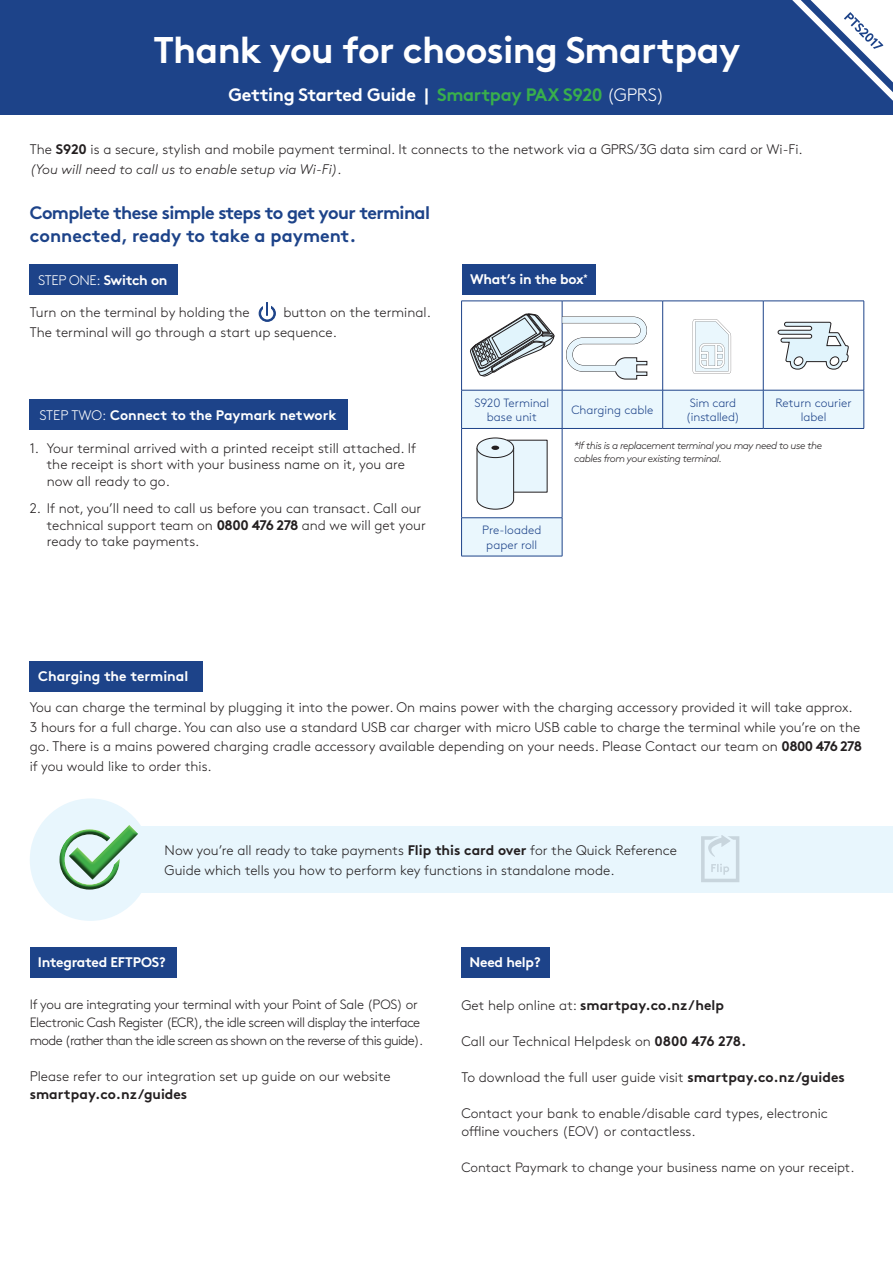
<style>
.page{position:relative;width:893px;height:1263px;background:#fff}
.page>*{position:absolute;margin:0;border:0;box-sizing:border-box;transform-origin:0 0}
.t1{font:700 37.2px "Brown";letter-spacing:-.02em;color:#fff}
.t2{font:700 18px/22.5px "Brown";letter-spacing:-.035em;color:#1d4389}
.t3{font:700 18px "Brown";letter-spacing:-.02em;color:#fff}
.t4{font:300 13.8px/19.5px "Brown Std";color:#231f20}
.t5{font:700 13.8px "Brown";letter-spacing:-.01em;color:#fff}
.t6{font:italic 300 13.8px "Brown";color:#231f20}
.t7{font:700 13.8px "Brown";color:#231f20}
.t8{font:300 13.8px "Brown Std";letter-spacing:-.02em;color:#fff}
.t9{font:300 13.5px/18px "Brown Std";letter-spacing:-.04em;color:#231f20}
.t10{font:300 13.5px "Brown Std";color:#231f20}
.t11{font:300 12px/14.4px "Brown Std";color:#1d4389;text-align:center}
.t12{font:italic 300 10.5px/12.6px "Brown";letter-spacing:-.04em;color:#231f20}
.s1{color:#39af4c}
.s2{font-family:"Brown Std";font-weight:300}
.s3{font-family:"Brown";font-weight:700}
</style>
<div class="page">
<div style="left:0;top:0;width:893px;height:115px;background:#1d4389"></div>
<div style="left:138px;top:826px;width:755px;height:67px;background:#e8f6fd"></div>
<div style="left:461px;top:947px;width:89px;height:30px;background:#1d4389"></div>
<div style="left:30px;top:947px;width:146px;height:30px;background:#1d4389"></div>
<div style="left:462px;top:264px;width:133px;height:30px;background:#1d4389"></div>
<svg style="left:462px;top:391px;width:402px;height:165px"></svg>
<hr style="left:461px;top:301px;width:101px;height:1px;background:#1d4389">
<hr style="left:461px;top:301px;width:1px;height:89px;background:#1d4389">
<hr style="left:562px;top:301px;width:101px;height:1px;background:#1d4389">
<hr style="left:562px;top:301px;width:1px;height:89px;background:#1d4389">
<hr style="left:663px;top:301px;width:100px;height:1px;background:#1d4389">
<hr style="left:662px;top:301px;width:1px;height:89px;background:#1d4389">
<hr style="left:763px;top:301px;width:101px;height:1px;background:#1d4389">
<hr style="left:763px;top:301px;width:1px;height:89px;background:#1d4389">
<hr style="left:864px;top:301px;width:1px;height:89px;background:#1d4389">
<hr style="left:461px;top:390px;width:101px;height:1px;background:#1d4389">
<hr style="left:461px;top:390px;width:1px;height:38px;background:#1d4389">
<hr style="left:562px;top:390px;width:101px;height:1px;background:#1d4389">
<hr style="left:562px;top:390px;width:1px;height:38px;background:#1d4389">
<hr style="left:663px;top:390px;width:100px;height:1px;background:#1d4389">
<hr style="left:662px;top:390px;width:1px;height:38px;background:#1d4389">
<hr style="left:763px;top:390px;width:101px;height:1px;background:#1d4389">
<hr style="left:763px;top:390px;width:1px;height:38px;background:#1d4389">
<hr style="left:864px;top:390px;width:1px;height:38px;background:#1d4389">
<hr style="left:461px;top:428px;width:101px;height:1px;background:#1d4389">
<hr style="left:461px;top:429px;width:1px;height:89px;background:#1d4389">
<hr style="left:562px;top:428px;width:101px;height:1px;background:#1d4389">
<hr style="left:562px;top:429px;width:1px;height:89px;background:#1d4389">
<hr style="left:663px;top:428px;width:100px;height:1px;background:#1d4389">
<hr style="left:763px;top:428px;width:101px;height:1px;background:#1d4389">
<hr style="left:461px;top:517px;width:101px;height:1px;background:#1d4389">
<hr style="left:461px;top:518px;width:1px;height:38px;background:#1d4389">
<hr style="left:562px;top:518px;width:1px;height:38px;background:#1d4389">
<hr style="left:461px;top:556px;width:101px;height:1px;background:#1d4389">
<svg style="left:778px;top:322px;width:71px;height:48px"></svg>
<div style="left:30px;top:798px;width:121px;height:123px;background:#e8f6fd;border-radius:50%"></div>
<svg style="left:46px;top:800px;width:94px;height:100px"></svg>
<svg style="left:701px;top:835px;width:38px;height:47px"></svg>
<div style="left:30px;top:264px;width:148px;height:30px;background:#1d4389"></div>
<div style="left:30px;top:400px;width:318px;height:30px;background:#1d4389"></div>
<svg style="left:258px;top:302px;width:18px;height:20px"></svg>
<div style="left:30px;top:661px;width:173px;height:30px;background:#1d4389"></div>
<svg style="left:470px;top:313px;width:178px;height:66px"></svg>
<svg style="left:693px;top:319px;width:38px;height:55px"></svg>
<div style="left:477px;top:438px;width:37px;height:20px;border:1px solid #231f20;border-radius:50%"></div>
<svg style="left:477px;top:440px;width:70px;height:69px;background:#dfeaf0"></svg>
<svg style="left:792px;top:0;width:101px;height:101px"></svg>
<p class="t1" style="left:153px;top:20px;width:588px">Thank you for choosing Smartpay</p>
<p class="t3" style="left:229px;top:80px;width:437px">Getting Started Guide | <span class="s1">Smartpay PAX S920</span> <span class="s2">(GPRS)</span></p>
<p class="t4" style="left:30px;top:140px;width:774px">The <span class="s3">S920</span> is a secure, stylish and mobile payment terminal. It connects to the network via a GPRS/3G data sim card or Wi-Fi.</p>
<p class="t6" style="left:30px;top:159px;width:314px">(You will need to call us to enable setup via Wi-Fi).</p>
<p class="t2" style="left:30px;top:200px;width:402px">Complete these simple steps to get your terminal connected, ready to take a payment.</p>
<p class="t8" style="left:38px;top:272px;width:131px">STEP ONE: <span class="s3">Switch on</span></p>
<p class="t4" style="left:30px;top:303px;width:221px">Turn on the terminal by holding the</p>
<p class="t4" style="left:30px;top:303px;width:403px;text-indent:254px">button on the terminal.<br>The terminal will go through a start up sequence.</p>
<p class="t5" style="left:39px;top:404px;width:299px"><span class="s2">STEP TWO:</span> Connect to the Paymark network</p>
<p class="t4" style="left:47px;top:440px;width:371px;line-height:16.6px;text-indent:-17px">1. Your terminal arrived with a printed receipt still attached. If the receipt is short with your business name on it, you are now all ready to go.</p>
<p class="t4" style="left:47px;top:500px;width:381px;line-height:16.6px;text-indent:-17px">2. If not, you’ll need to call us before you can transact. Call our technical support team on <span class="s3">0800 476 278</span> and we will get your ready to take payments.</p>
<p class="t5" style="left:470px;top:268px;width:119px">What’s in the box<sup>*</sup></p>
<p class="t11" style="left:474px;top:395px;width:77px">S920 Terminal base unit</p>
<p class="t11" style="left:571px;top:403px;width:83px">Charging cable</p>
<p class="t11" style="left:686px;top:395px;width:56px">Sim card (installed)</p>
<p class="t11" style="left:775px;top:395px;width:78px">Return courier label</p>
<p class="t11" style="left:482px;top:523px;width:61px">Pre-loaded paper roll</p>
<p class="t12" style="left:574px;top:439px;width:250px">*If this is a replacement terminal you may need to use the cables from your existing terminal.</p>
<p class="t5" style="left:38px;top:665px;width:152px">Charging the terminal</p>
<p class="t4" style="left:30px;top:698px;width:834px">You can charge the terminal by plugging it into the power. On mains power with the charging accessory provided it will take approx.<br>3 hours for a full charge. You can also use a standard USB car charger with micro USB cable to charge the terminal while you’re on the go. There is a mains powered charging cradle accessory available depending on your needs. Please Contact our team on <span class="s3">0800 476 278 </span>if you would like to order this.</p>
<p class="t4" style="left:165px;top:841px;width:514px">Now you’re all ready to take payments <span class="s3">Flip this card over</span> for the Quick Reference<br>Guide which tells you how to perform key functions in standalone mode.</p>
<p class="t5" style="left:38px;top:951px;width:129px">Integrated EFTPOS?</p>
<p class="t5" style="left:470px;top:951px;width:73px">Need help?</p>
<p class="t9" style="left:30px;top:996px;width:395px">If you are integrating your terminal with your Point of Sale (POS) or<br>Electronic Cash Register (ECR), the idle screen will display the interface mode (rather than the idle screen as shown on the reverse of this guide).</p>
<p class="t4" style="left:30px;top:1068px;width:362px;line-height:18px">Please refer to our integration set up guide on our website <span class="s3">smartpay.co.nz/guides</span></p>
<p class="t7" style="left:461px;top:994px;width:264px"><span class="s2">Get help online at:</span> smartpay.co.nz/help</p>
<p class="t4" style="left:461px;top:1031px;width:286px">Call our Technical Helpdesk on <span class="s3">0800 476 278.</span></p>
<p class="t4" style="left:461px;top:1067px;width:385px">To download the full user guide visit <span class="s3">smartpay.co.nz/guides</span></p>
<p class="t4" style="left:461px;top:1104px;width:368px;line-height:18px">Contact your bank to enable/disable card types, electronic offline vouchers (EOV) or contactless.</p>
<p class="t10" style="left:461px;top:1159px;width:395px">Contact Paymark to change your business name on your receipt.</p>
</div>
